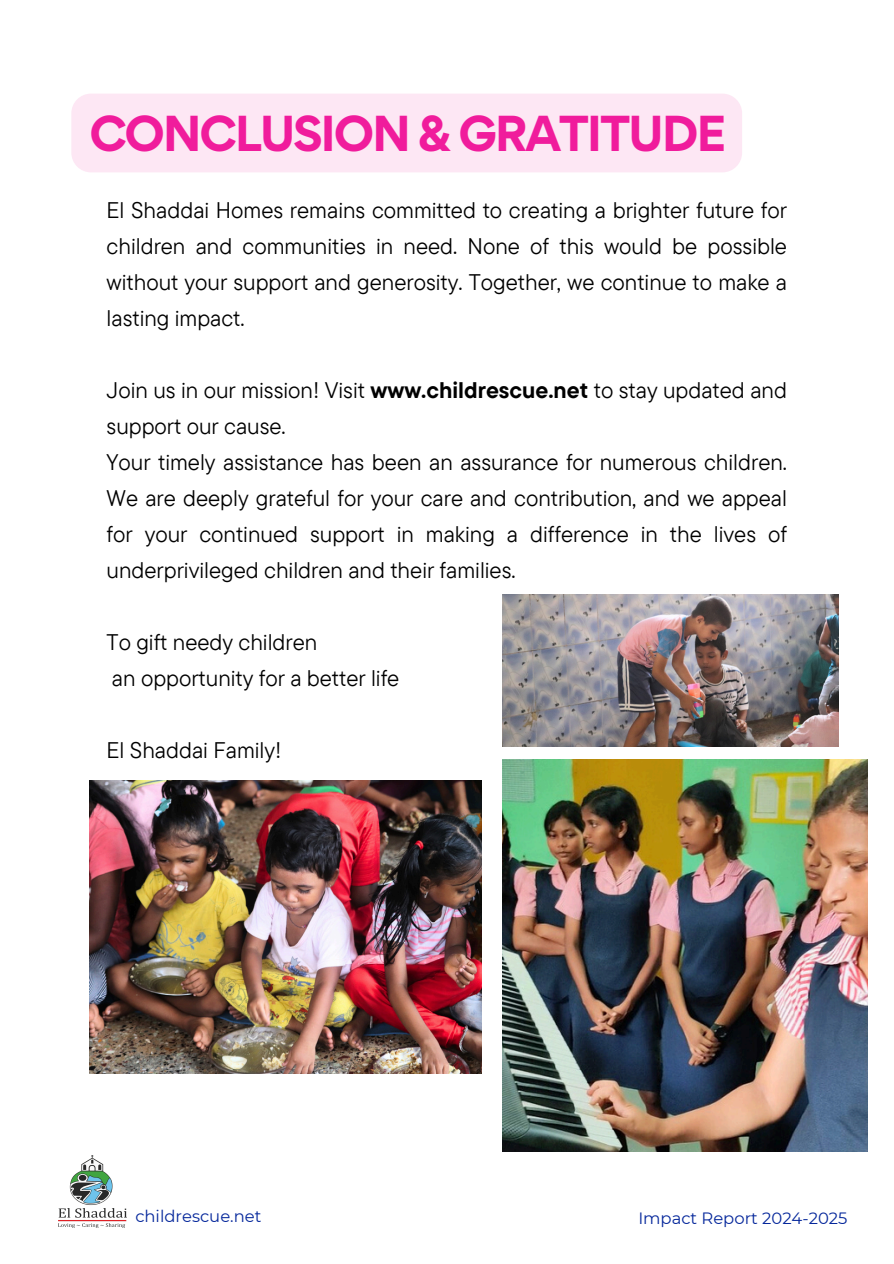
<style>
.page{position:relative;width:894px;height:1264px;background:#fff}
.page>*{position:absolute;margin:0;border:0;box-sizing:border-box;transform-origin:0 0}
.t1{font:700 45px "Gordita";letter-spacing:-.05em;color:#f01c9c}
.t2{font:22.5px/36px "TT Commons Pro";color:#000}
.t3{font:16.35px "Montserrat";color:#05279b}
.s1{font-weight:700}
</style>
<div class="page">
<img style="left:502px;top:760px;width:365px;height:390px">
<img style="left:89px;top:780px;width:392px;height:293px">
<img style="left:502px;top:594px;width:336px;height:152px">
<img style="left:59px;top:1155px;width:67px;height:72px">
<div style="left:71px;top:94px;width:670px;height:78px;background:#fde7f4;border-radius:20px"></div>
<p class="t1" style="left:89px;top:103px;width:638px">CONCLUSION &amp; GRATITUDE</p>
<h2 class="t2" style="left:107px;top:191px;width:681px;text-align:justify">El Shaddai Homes remains committed to creating a brighter future for children and communities in need. None of this would be possible without your support and generosity. Together, we continue to make a lasting impact.</h2>
<h2 class="t2" style="left:107px;top:371px;width:681px">Join us in our mission! Visit <span class="s1">www.childrescue.net</span> to stay updated and support our cause.<br>Your timely assistance has been an assurance for numerous children.<br>We are deeply grateful for your care and contribution, and we appeal for your continued support in making a difference in the lives of underprivileged children and their families.</h2>
<p class="t2" style="left:107px;top:623px;width:294px">To gift needy children<br>an opportunity for a better life</p>
<p class="t2" style="left:107px;top:731px;width:176px">El Shaddai Family!</p>
<p class="t3" style="left:135px;top:1206px;width:127px">childrescue.net</p>
<p class="t3" style="left:638px;top:1207px;width:210px">Impact Report 2024-2025</p>
</div>
